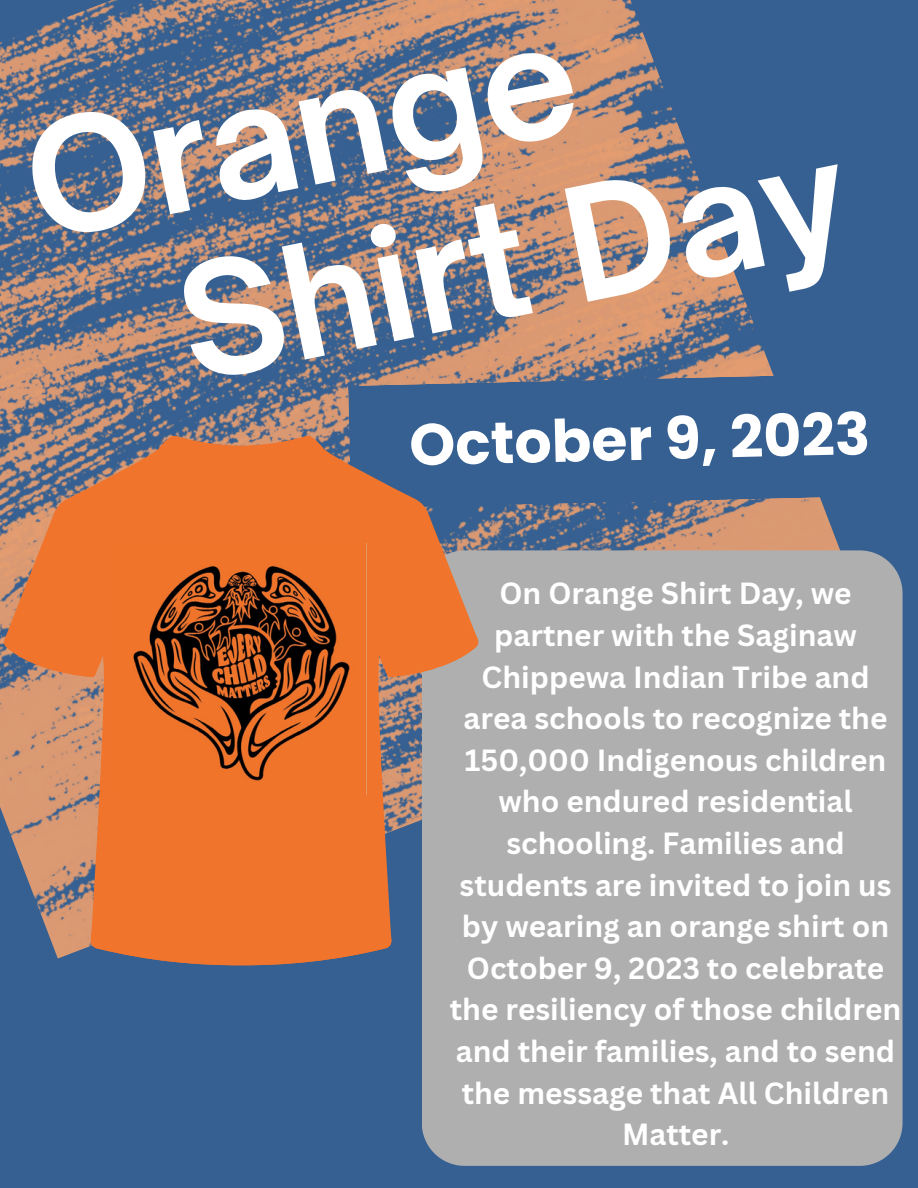
<style>
.page{position:relative;width:918px;height:1188px;background:#366092}
.page>*{position:absolute;margin:0;border:0;box-sizing:border-box;transform-origin:0 0}
.t1{font:700 151.05px "Open Sauce One";color:#fff}
.t2{font:700 58.5px "Poppins";color:#fff}
.t3{font:700 29.85px/41.5px "Canva Sans";color:#fff;text-align:center}
</style>
<div class="page">
<img style="left:0;top:0;width:840px;height:817px">
<svg style="left:348px;top:372px;width:492px;height:137px"></svg>
<div style="left:422px;top:550px;width:481px;height:616px;background:#afafaf"></div>
<svg style="left:4px;top:436px;width:474px;height:529px"></svg>
<svg style="left:91px;top:932px;width:301px;height:33px"></svg>
<svg style="left:158px;top:436px;width:167px;height:75px;background:#e97531"></svg>
<svg style="left:374px;top:499px;width:104px;height:178px;background:#d27947"></svg>
<svg style="left:4px;top:499px;width:105px;height:178px;background:#de7940"></svg>
<img style="left:116px;top:544px;width:250px;height:251px">
<p class="t1" style="left:9px;top:95px;width:559px;rotate:-12deg">Orange</p>
<p class="t1" style="left:162px;top:237px;width:679px;rotate:-12deg">Shirt Day</p>
<p class="t2" style="left:409px;top:403px;width:462px;rotate:-1deg">October 9, 2023</p>
<p class="t3" style="left:450px;top:572px;width:453px">On Orange Shirt Day, we partner with the Saginaw<br>Chippewa Indian Tribe and area schools to recognize the<br>150,000 Indigenous children who endured residential schooling. Families and students are invited to join us by wearing an orange shirt on<br>October 9, 2023 to celebrate the resiliency of those children and their families, and to send the message that All Children<br>Matter.</p>
</div>
